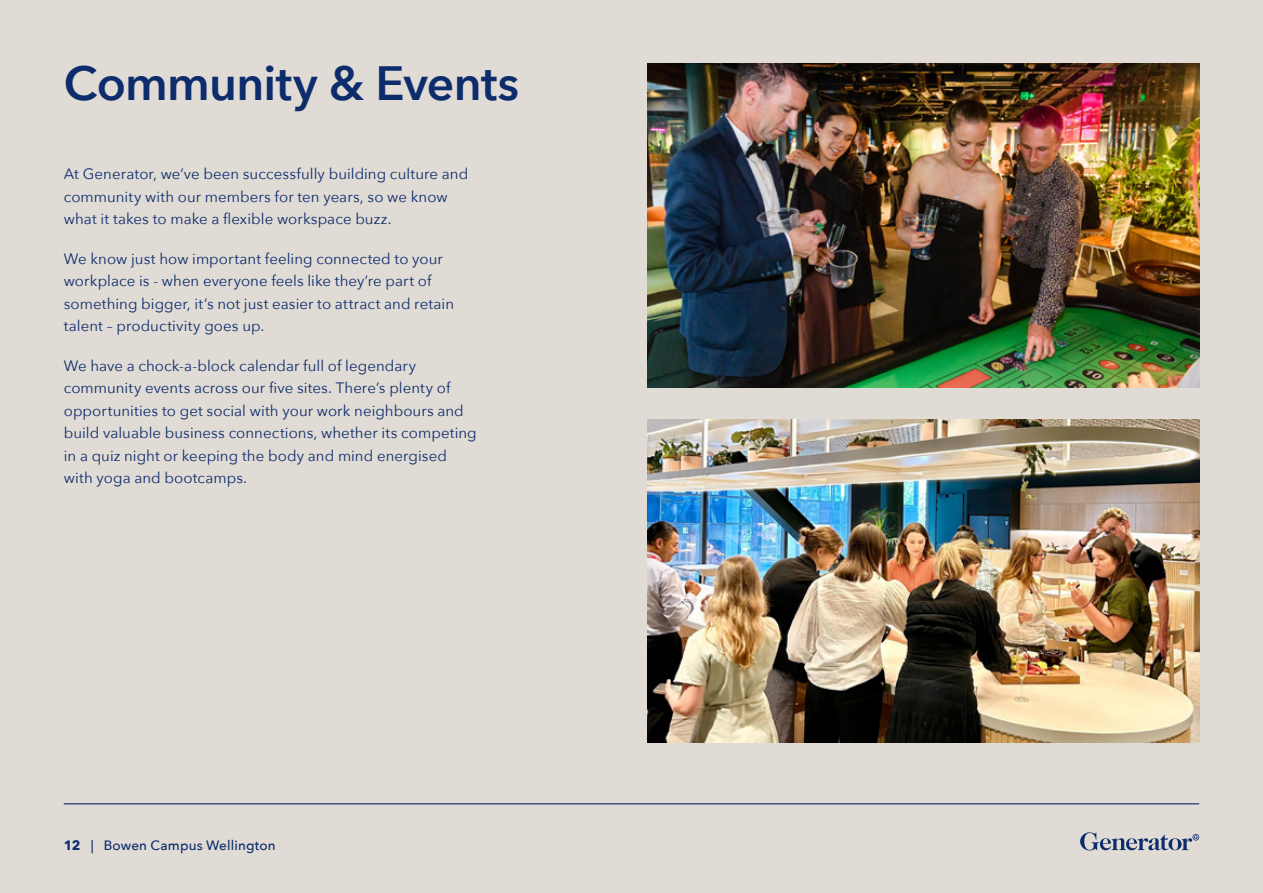
<style>
.page{position:relative;width:1263px;height:893px;background:#e0dbd5}
.page>*{position:absolute;margin:0;border:0;box-sizing:border-box;transform-origin:0 0}
.t1{font:600 48px "Avenir Next";letter-spacing:-.015em;color:#0d2c6c}
.t2{font:15px/22.5px "Avenir Next";letter-spacing:.005em;color:#0d2c6c}
.t3{font:500 13.5px "Avenir Next";letter-spacing:.01em;color:#0d2c6c}
.s1{font-weight:700}
</style>
<div class="page">
<svg style="left:1080px;top:832px;width:119px;height:18px"></svg>
<hr style="left:64px;top:803px;width:1135px;height:1px;background:#0d2c6c">
<img style="left:647px;top:64px;width:552px;height:323px">
<img style="left:647px;top:419px;width:552px;height:323px">
<h1 class="t1" style="left:64px;top:42px;width:457px">Community &amp; Events</h1>
<p class="t2" style="left:64px;top:162px;width:406px">At Generator, we’ve been successfully building culture and community with our members for ten years, so we know what it takes to make a flexible workspace buzz.</p>
<p class="t2" style="left:64px;top:247px;width:392px">We know just how important feeling connected to your workplace is - when everyone feels like they’re part of something bigger, it’s not just easier to attract and retain talent – productivity goes up.</p>
<p class="t2" style="left:64px;top:354px;width:414px">We have a chock-a-block calendar full of legendary community events across our five sites. There’s plenty of opportunities to get social with your work neighbours and build valuable business connections, whether its competing in a quiz night or keeping the body and mind energised with yoga and bootcamps.</p>
<p class="t3" style="left:64px;top:834px;width:213px"><span class="s1">12</span> | Bowen Campus Wellington</p>
</div>
